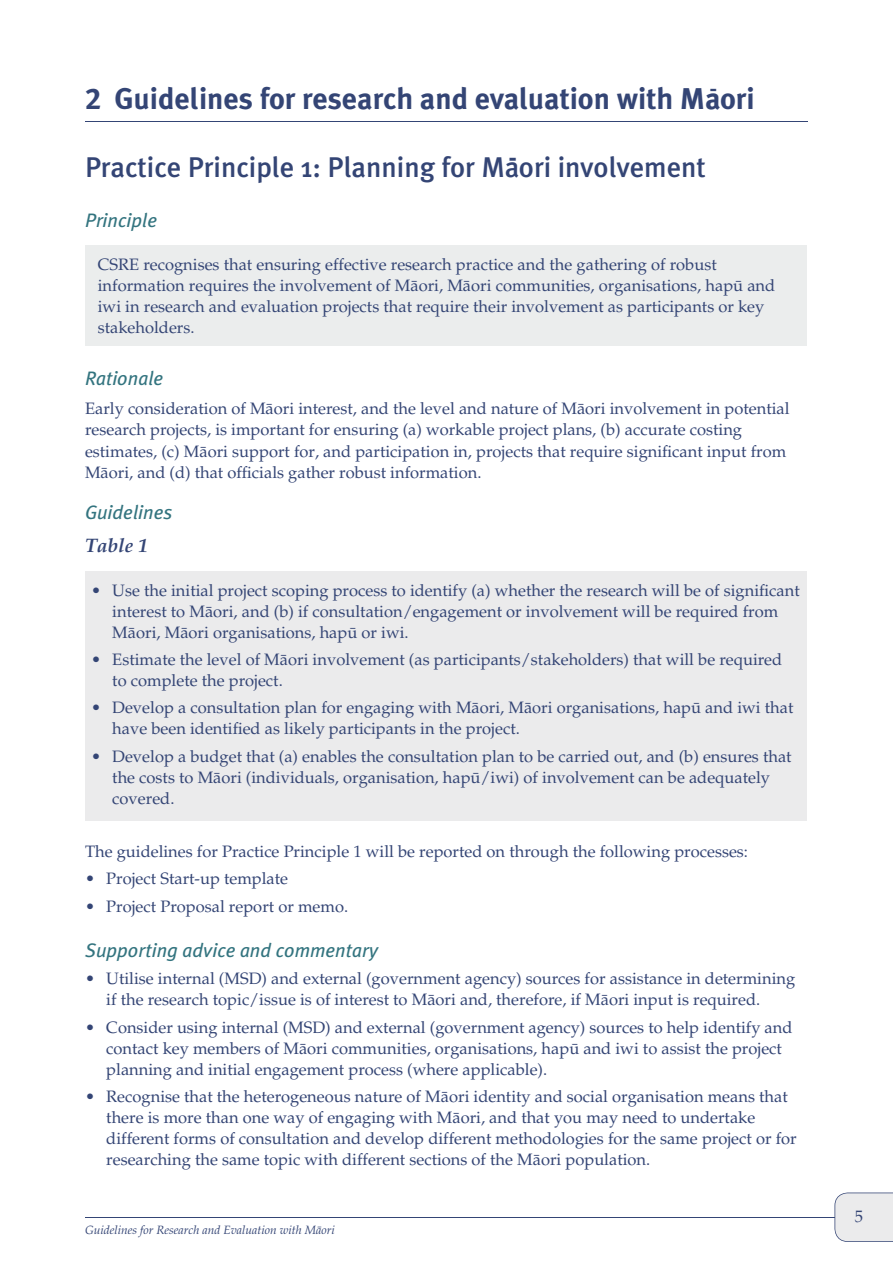
<style>
.page{position:relative;width:893px;height:1263px;background:#fff}
.page>*{position:absolute;margin:0;border:0;box-sizing:border-box;transform-origin:0 0}
.t1{font:700 30px "Meta Plus";color:#344575}
.t2{font:500 28.5px "Meta Plus";color:#344575}
.t3{font:italic 19.5px "Meta Plus";color:#33747f}
.t4{font:19.5px "Maori Palatino Bitalic";color:#344575}
.t5{font:16.5px/21px "Maori Palatino Roman";color:#344575}
.t6{font:italic 12px "Maori Palatino";color:#344575}
.s1{font-family:"Meta Plus Bold Caps";font-weight:400}
</style>
<div class="page">
<hr style="left:85px;top:1217px;width:771px;height:1px;background:#344575">
<svg style="left:834px;top:1192px;width:59px;height:50px;background:#e4e5e8"></svg>
<hr style="left:85px;top:122px;width:723px;height:1px;background:#344575">
<div style="left:85px;top:245px;width:721px;height:101px;background:#ebeded"></div>
<div style="left:85px;top:571px;width:721px;height:250px;background:#ebebec"></div>
<h1 class="t1" style="left:85px;top:81px;width:671px"><span class="s1">2 G</span>uidelines for research and evaluation with Ma<sup>-</sup>ori</h1>
<h2 class="t2" style="left:85px;top:151px;width:622px">Practice Principle 1: Planning for Ma-ori involvement</h2>
<p class="t3" style="left:85px;top:209px;width:74px">Principle</p>
<p class="t5" style="left:98px;top:254px;width:679px">CSRE recognises that ensuring effective research practice and the gathering of robust information requires the involvement of Mäori, Mäori communities, organisations, hapü and iwi in research and evaluation projects that require their involvement as participants or key stakeholders.</p>
<p class="t3" style="left:85px;top:367px;width:80px">Rationale</p>
<p class="t5" style="left:85px;top:399px;width:706px">Early consideration of Mäori interest, and the level and nature of Mäori involvement in potential research projects, is important for ensuring (a) workable project plans, (b) accurate costing estimates, (c) Mäori support for, and participation in, projects that require significant input from Mäori, and (d) that officials gather robust information.</p>
<p class="t3" style="left:85px;top:500px;width:89px">Guidelines</p>
<p class="t4" style="left:85px;top:534px;width:65px">Table 1</p>
<p class="t5" style="left:112px;top:580px;width:689px;text-indent:-21px">• Use the initial project scoping process to identify (a) whether the research will be of significant interest to Mäori, and (b) if consultation/engagement or involvement will be required from<br>Mäori, Mäori organisations, hapü or iwi.</p>
<p class="t5" style="left:112px;top:649px;width:671px;text-indent:-21px">• Estimate the level of Mäori involvement (as participants/stakeholders) that will be required to complete the project.</p>
<p class="t5" style="left:112px;top:698px;width:683px;text-indent:-21px">• Develop a consultation plan for engaging with Mäori, Mäori organisations, hapü and iwi that have been identified as likely participants in the project.</p>
<p class="t5" style="left:112px;top:746px;width:681px;text-indent:-21px">• Develop a budget that (a) enables the consultation plan to be carried out, and (b) ensures that the costs to Mäori (individuals, organisation, hapü/iwi) of involvement can be adequately covered.</p>
<p class="t5" style="left:85px;top:841px;width:664px">The guidelines for Practice Principle 1 will be reported on through the following processes:</p>
<p class="t5" style="left:85px;top:869px;width:205px">• Project Start-up template</p>
<p class="t5" style="left:85px;top:896px;width:265px">• Project Proposal report or memo.</p>
<p class="t3" style="left:85px;top:939px;width:294px">Supporting advice and commentary</p>
<p class="t5" style="left:106px;top:969px;width:690px;text-indent:-21px">• Utilise internal (MSD) and external (government agency) sources for assistance in determining if the research topic/issue is of interest to Mäori and, therefore, if Mäori input is required.</p>
<p class="t5" style="left:106px;top:1017px;width:688px;text-indent:-21px">• Consider using internal (MSD) and external (government agency) sources to help identify and contact key members of Mäori communities, organisations, hapü and iwi to assist the project planning and initial engagement process (where applicable).</p>
<p class="t5" style="left:106px;top:1086px;width:692px;text-indent:-21px">• Recognise that the heterogeneous nature of Mäori identity and social organisation means that there is more than one way of engaging with Mäori, and that you may need to undertake different forms of consultation and develop different methodologies for the same project or for researching the same topic with different sections of the Mäori population.</p>
<p class="t6" style="left:85px;top:1223px;width:251px">Guidelines for Research and Evaluation with Mäori</p>
<p class="t5" style="left:855px;top:1206px;width:10px">5</p>
</div>
